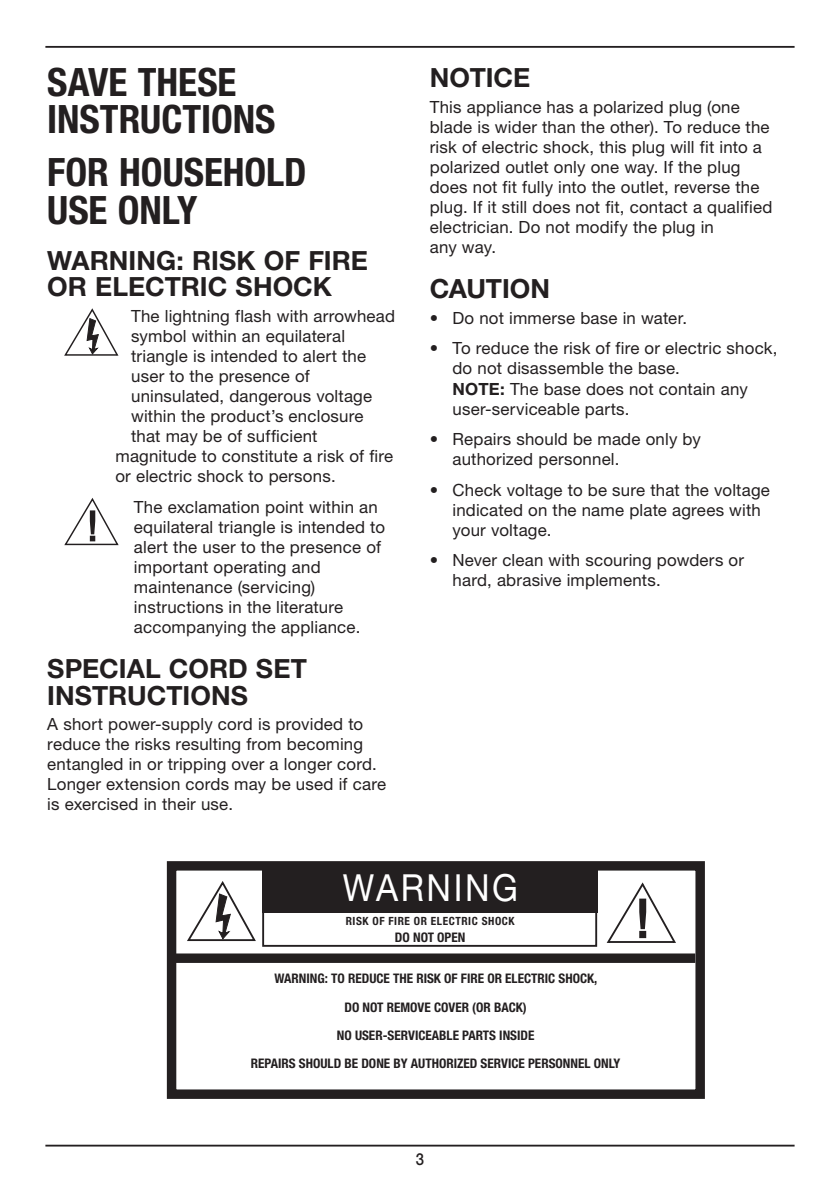
<style>
.page{position:relative;width:840px;height:1191px;background:#fff}
.page>*{position:absolute;margin:0;border:0;box-sizing:border-box;transform-origin:0 0}
.t1{font:700 condensed 39.2px/37.2px "Helvetica Neue LT Std";letter-spacing:-.005em;color:#231f20}
.t2{font:37.4px "Helvetica Neue LT Std";letter-spacing:.075em;color:#fff;scale:.91 1}
.t3{font:700 26.4px/26.4px "Helvetica Neue LT Std";color:#231f20}
.t4{font:16.8px/20px "Helvetica Neue LT Std";letter-spacing:.01em;color:#231f20}
.t5{font:500 16.6px "Helvetica Neue LT Std";color:#231f20;scale:.9 1}
.t6{font:700 condensed 13.2px/28.4px "Helvetica Neue LT Std";color:#231f20;text-align:center}
.t7{font:700 condensed 11.4px "Helvetica Neue LT Std";letter-spacing:.05em;color:#231f20}
.s1{font-weight:700}
</style>
<div class="page">
<hr style="left:45px;top:46px;width:749px;height:2px;background:#231f20">
<hr style="left:45px;top:1144px;width:749px;height:2px;background:#231f20">
<div style="left:172px;top:953px;width:523px;height:10px;background:#231f20"></div>
<div style="left:262px;top:868px;width:336px;height:44px;background:#231f20"></div>
<div style="left:262px;top:868px;width:334px;height:78px;border:2px solid #231f20"></div>
<div style="left:167px;top:861px;width:537px;height:237px;border:9px solid #231f20"></div>
<svg style="left:606px;top:882px;width:70px;height:61px"></svg>
<svg style="left:187px;top:881px;width:69px;height:61px"></svg>
<svg style="left:64px;top:308px;width:55px;height:48px"></svg>
<svg style="left:64px;top:498px;width:55px;height:48px"></svg>
<h1 class="t1" style="left:47px;top:63px;width:229px">SAVE THESE<br>INSTRUCTIONS</h1>
<h1 class="t1" style="left:47px;top:153px;width:261px">FOR HOUSEHOLD<br>USE ONLY</h1>
<h3 class="t3" style="left:47px;top:247px;width:322px">WARNING: RISK OF FIRE<br>OR ELECTRIC SHOCK</h3>
<p class="t4" style="left:131px;top:306px;width:265px">The lightning flash with arrowhead</p>
<p class="t4" style="left:131px;top:326px;width:215px">symbol within an equilateral</p>
<p class="t4" style="left:131px;top:346px;width:236px">triangle is intended to alert the</p>
<p class="t4" style="left:131px;top:366px;width:180px">user to the presence of</p>
<p class="t4" style="left:131px;top:386px;width:242px">uninsulated, dangerous voltage</p>
<p class="t4" style="left:131px;top:406px;width:234px">within the product’s enclosure</p>
<p class="t4" style="left:131px;top:426px;width:188px">that may be of sufficient</p>
<p class="t4" style="left:115px;top:446px;width:279px">magnitude to constitute a risk of fire</p>
<p class="t4" style="left:115px;top:466px;width:222px">or electric shock to persons.</p>
<p class="t4" style="left:134px;top:496px;width:252px">The exclamation point within an equilateral triangle is intended to alert the user to the presence of important operating and maintenance (servicing) instructions in the literature accompanying the appliance.</p>
<h3 class="t3" style="left:47px;top:655px;width:261px">SPECIAL CORD SET<br>INSTRUCTIONS</h3>
<p class="t4" style="left:47px;top:714px;width:340px">A short power-supply cord is provided to reduce the risks resulting from becoming entangled in or tripping over a longer cord.<br>Longer extension cords may be used if care is exercised in their use.</p>
<h3 class="t3" style="left:429px;top:64px;width:102px">NOTICE</h3>
<p class="t4" style="left:429px;top:96px;width:344px">This appliance has a polarized plug (one blade is wider than the other). To reduce the risk of electric shock, this plug will fit into a polarized outlet only one way. If the plug does not fit fully into the outlet, reverse the plug. If it still does not fit, contact a qualified electrician. Do not modify the plug in<br>any way.</p>
<h3 class="t3" style="left:429px;top:275px;width:122px">CAUTION</h3>
<p class="t4" style="left:429px;top:308px;width:258px">• Do not immerse base in water.</p>
<p class="t4" style="left:452px;top:338px;width:326px;text-indent:-23px">• To reduce the risk of fire or electric shock, do not disassemble the base.<br><span class="s1">NOTE:</span> The base does not contain any user-serviceable parts.</p>
<p class="t4" style="left:452px;top:429px;width:250px;text-indent:-23px">• Repairs should be made only by authorized personnel.</p>
<p class="t4" style="left:452px;top:479px;width:319px;text-indent:-23px">• Check voltage to be sure that the voltage indicated on the name plate agrees with your voltage.</p>
<p class="t4" style="left:452px;top:550px;width:293px;text-indent:-23px">• Never clean with scouring powders or hard, abrasive implements.</p>
<h2 class="t2" style="left:343px;top:865px;width:194px">WARNING</h2>
<p class="t7" style="left:345px;top:914px;width:170px">RISK OF FIRE OR ELECTRIC SHOCK</p>
<p class="t6" style="left:395px;top:923px;width:72px">DO NOT OPEN</p>
<p class="t6" style="left:251px;top:964px;width:371px">WARNING: TO REDUCE THE RISK OF FIRE OR ELECTRIC SHOCK,<br>DO NOT REMOVE COVER (OR BACK)<br>NO USER-SERVICEABLE PARTS INSIDE<br>REPAIRS SHOULD BE DONE BY AUTHORIZED SERVICE PERSONNEL ONLY</p>
<p class="t5" style="left:415px;top:1148px;width:11px">3</p>
</div>
